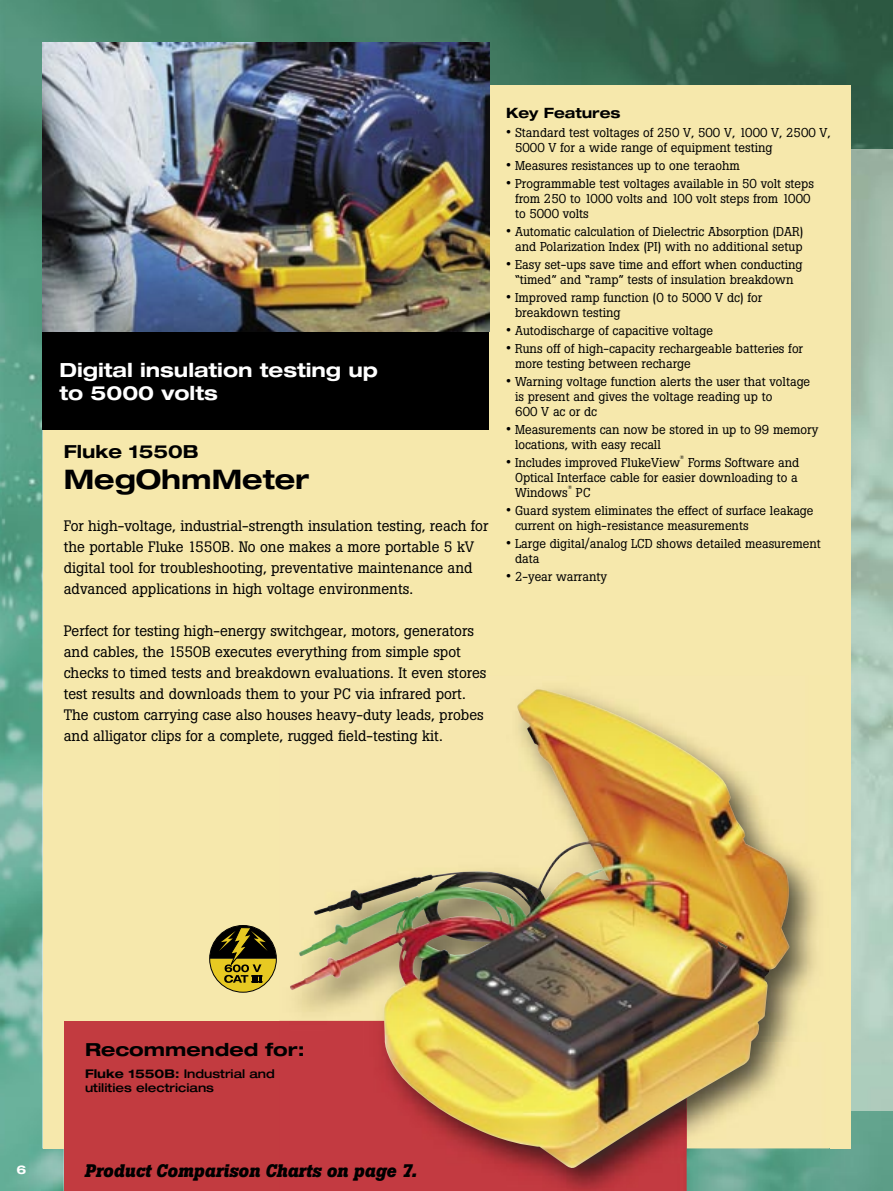
<style>
.page{position:relative;width:893px;height:1191px;background:#fff}
.page>*{position:absolute;margin:0;border:0;box-sizing:border-box;transform-origin:0 0}
.t1{font:700 expanded 27px "Helvetica Neue";color:#000}
.t2{font:700 expanded 19.5px/22.5px "Helvetica Neue";color:#fff}
.t3{font:italic 700 18px "Boton";color:#000}
.t4{font:700 expanded 18px "Helvetica Neue";color:#000;scale:1.05 1}
.t5{font:700 expanded 18px "Helvetica Neue";color:#000}
.t6{font:15px/21px "Boton";color:#000}
.t7{font:700 expanded 14.25px "Helvetica Neue";color:#000}
.t8{font:12.75px/15px "Boton";color:#000}
.t9{font:500 expanded 12px/13.5px "Helvetica Neue";color:#000}
.t10{font:700 expanded 12px "Helvetica Neue";color:#fff}
.t11{font:5.25px "Boton";color:#000}
.s1{font-size:15px}
.s2{font-weight:700}
</style>
<div class="page">
<img style="left:0;top:0;width:893px;height:1191px">
<img style="left:850px;top:149px;width:43px;height:961px">
<div style="left:43px;top:85px;width:807px;height:1063px;background:#f6e8ac"></div>
<img style="left:43px;top:43px;width:446px;height:289px">
<div style="left:64px;top:1020px;width:623px;height:171px;background:#c23b40"></div>
<svg style="left:210px;top:925px;width:66px;height:67px"></svg>
<img style="left:687px;top:1148px;width:142px;height:43px">
<img style="left:517px;top:689px;width:301px;height:351px">
<img style="left:279px;top:1020px;width:408px;height:171px">
<img style="left:289px;top:720px;width:501px;height:449px">
<div style="left:43px;top:332px;width:446px;height:97px;background:#000"></div>
<h2 class="t2" style="left:60px;top:358px;width:320px">Digital insulation testing up to 5000 volts</h2>
<h3 class="t5" style="left:64px;top:440px;width:137px">Fluke 1550B</h3>
<h1 class="t1" style="left:64px;top:462px;width:247px">MegOhmMeter</h1>
<p class="t6" style="left:64px;top:515px;width:426px">For high-voltage, industrial-strength insulation testing, reach for the portable Fluke 1550B. No one makes a more portable 5 kV digital tool for troubleshooting, preventative maintenance and advanced applications in high voltage environments.</p>
<p class="t6" style="left:64px;top:620px;width:424px">Perfect for testing high-energy switchgear, motors, generators and cables, the 1550B executes everything from simple spot checks to timed tests and breakdown evaluations. It even stores test results and downloads them to your PC via infrared port.<br>The custom carrying case also houses heavy-duty leads, probes and alligator clips for a complete, rugged field-testing kit.</p>
<p class="t7" style="left:506px;top:103px;width:116px">Key Features</p>
<p class="t8" style="left:515px;top:125px;width:317px;text-indent:-9px"><span class="s1">•</span> Standard test voltages of 250 V, 500 V, 1000 V, 2500 V,<br>5000 V for a wide range of equipment testing</p>
<p class="t8" style="left:506px;top:158px;width:235px"><span class="s1">•</span> Measures resistances up to one teraohm</p>
<p class="t8" style="left:515px;top:176px;width:300px;text-indent:-9px"><span class="s1">•</span> Programmable test voltages available in 50 volt steps from 250 to 1000 volts and 100 volt steps from 1000 to 5000 volts</p>
<p class="t8" style="left:506px;top:224px;width:299px;text-align:right"><span class="s1">•</span> Automatic calculation of Dielectric Absorption (DAR) and Polarization Index (PI) with no additional setup</p>
<p class="t8" style="left:506px;top:257px;width:298px;text-align:center"><span class="s1">•</span> Easy set-ups save time and effort when conducting “timed” and “ramp” tests of insulation breakdown</p>
<p class="t8" style="left:515px;top:290px;width:249px;text-indent:-9px"><span class="s1">•</span> Improved ramp function (0 to 5000 V dc) for breakdown testing</p>
<p class="t8" style="left:506px;top:323px;width:209px"><span class="s1">•</span> Autodischarge of capacitive voltage</p>
<p class="t8" style="left:515px;top:341px;width:290px;text-indent:-9px"><span class="s1">•</span> Runs off of high-capacity rechargeable batteries for more testing between recharge</p>
<p class="t8" style="left:515px;top:374px;width:297px;text-indent:-9px"><span class="s1">•</span> Warning voltage function alerts the user that voltage is present and gives the voltage reading up to<br>600 V ac or dc</p>
<p class="t8" style="left:515px;top:422px;width:305px;text-indent:-9px"><span class="s1">•</span> Measurements can now be stored in up to 99 memory locations, with easy recall</p>
<p class="t8" style="left:506px;top:455px;width:175px"><span class="s1">•</span> Includes improved FlukeView</p>
<p class="t11" style="left:680px;top:454px;width:6px">®</p>
<p class="t8" style="left:515px;top:455px;width:286px;text-indent:173px">Forms Software and<br>Optical Interface cable for easier downloading to a<br>Windows</p>
<p class="t11" style="left:568px;top:484px;width:6px">®</p>
<p class="t8" style="left:576px;top:485px;width:16px">PC</p>
<p class="t8" style="left:515px;top:503px;width:300px;text-indent:-9px"><span class="s1">•</span> Guard system eliminates the effect of surface leakage current on high-resistance measurements</p>
<p class="t8" style="left:515px;top:536px;width:307px;text-indent:-9px"><span class="s1">•</span> Large digital/analog LCD shows detailed measurement data</p>
<p class="t8" style="left:506px;top:569px;width:103px"><span class="s1">•</span> 2-year warranty</p>
<p class="t10" style="left:16px;top:1162px;width:11px">6</p>
<h3 class="t4" style="left:85px;top:1038px;width:211px">Recommended for:</h3>
<p class="t9" style="left:85px;top:1067px;width:191px"><span class="s2">Fluke 1550B:</span> Industrial and utilities electricians</p>
<h3 class="t3" style="left:85px;top:1160px;width:334px">Product Comparison Charts on page 7.</h3>
</div>
